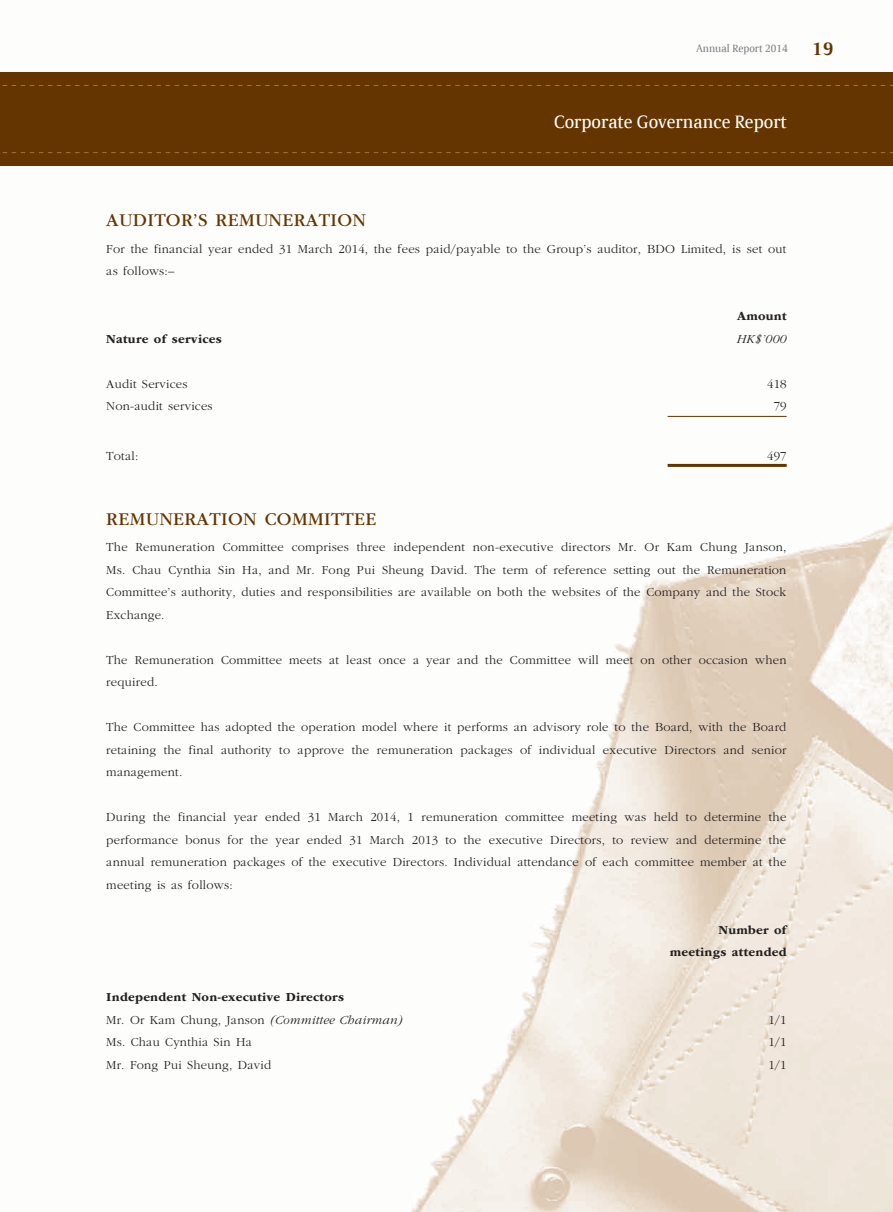
<style>
.page{position:relative;width:893px;height:1212px;background:#fff}
.page>*{position:absolute;margin:0;border:0;box-sizing:border-box;transform-origin:0 0}
.t1{font:18.75px "ITC Garamond Std";letter-spacing:.02em;color:#653500}
.t2{font:18px "Allianz Serif";color:#fff}
.t3{font:700 18px "Allianz Serif";color:#653500}
.t4{font:300 12.75px/22.5px "ITC Garamond Std";letter-spacing:.02em;color:#231f20;text-align:justify}
.t5{font:700 12.75px/22.5px "ITC Garamond Std";letter-spacing:.02em;color:#231f20;text-align:right}
.t6{font:italic 300 12.75px "ITC Garamond Std";color:#231f20}
.t7{font:10.5px "Allianz Serif";color:#808285}
.s1{font-weight:300}
.s2{font-weight:300;font-style:italic}
</style>
<div class="page">
<img style="left:411px;top:415px;width:482px;height:797px">
<div style="left:0;top:72px;width:893px;height:94px;background:#653500"></div>
<svg style="left:3px;top:85px;width:890px;height:1px"></svg>
<svg style="left:3px;top:152px;width:890px;height:1px"></svg>
<hr style="left:668px;top:416px;width:119px;height:1px;background:#653500">
<hr style="left:668px;top:464px;width:119px;height:3px;background:#653500">
<p class="t7" style="left:697px;top:43px;width:93px">Annual Report 2014</p>
<p class="t3" style="left:812px;top:37px;width:23px">19</p>
<h2 class="t2" style="left:554px;top:111px;width:234px">Corporate Governance Report</h2>
<p class="t1" style="left:106px;top:210px;width:261px">AUDITOR’S REMUNERATION</p>
<p class="t4" style="left:106px;top:237px;width:682px">For the financial year ended 31 March 2014, the fees paid/payable to the Group’s auditor, BDO Limited, is set out as follows:–</p>
<p class="t5" style="left:737px;top:305px;width:51px">Amount</p>
<p class="t5" style="left:106px;top:327px;width:117px">Nature of services</p>
<p class="t6" style="left:737px;top:332px;width:51px">HK$’000</p>
<p class="t4" style="left:106px;top:372px;width:83px">Audit Services</p>
<p class="t4" style="left:767px;top:372px;width:21px">418</p>
<p class="t4" style="left:106px;top:395px;width:108px">Non-audit services</p>
<p class="t4" style="left:774px;top:395px;width:14px">79</p>
<p class="t4" style="left:106px;top:444px;width:34px">Total:</p>
<p class="t4" style="left:767px;top:444px;width:21px">497</p>
<p class="t1" style="left:106px;top:508px;width:272px">REMUNERATION COMMITTEE</p>
<p class="t4" style="left:106px;top:536px;width:682px">The Remuneration Committee comprises three independent non-executive directors Mr. Or Kam Chung Janson, Ms. Chau Cynthia Sin Ha, and Mr. Fong Pui Sheung David. The term of reference setting out the Remuneration Committee’s authority, duties and responsibilities are available on both the websites of the Company and the Stock Exchange.</p>
<p class="t4" style="left:106px;top:649px;width:682px">The Remuneration Committee meets at least once a year and the Committee will meet on other occasion when required.</p>
<p class="t4" style="left:106px;top:716px;width:682px">The Committee has adopted the operation model where it performs an advisory role to the Board, with the Board retaining the final authority to approve the remuneration packages of individual executive Directors and senior management.</p>
<p class="t4" style="left:106px;top:806px;width:682px">During the financial year ended 31 March 2014, 1 remuneration committee meeting was held to determine the performance bonus for the year ended 31 March 2013 to the executive Directors, to review and determine the annual remuneration packages of the executive Directors. Individual attendance of each committee member at the meeting is as follows:</p>
<p class="t5" style="left:670px;top:919px;width:118px">Number of meetings attended</p>
<p class="t5" style="left:106px;top:986px;width:298px;text-align:left">Independent Non-executive Directors<br><span class="s1">Mr. Or Kam Chung, Janson</span> <span class="s2">(Committee Chairman)</span></p>
<p class="t4" style="left:768px;top:1009px;width:20px">1/1</p>
<p class="t4" style="left:106px;top:1031px;width:147px">Ms. Chau Cynthia Sin Ha</p>
<p class="t4" style="left:768px;top:1031px;width:20px">1/1</p>
<p class="t4" style="left:106px;top:1054px;width:166px">Mr. Fong Pui Sheung, David</p>
<p class="t4" style="left:768px;top:1054px;width:20px">1/1</p>
</div>
